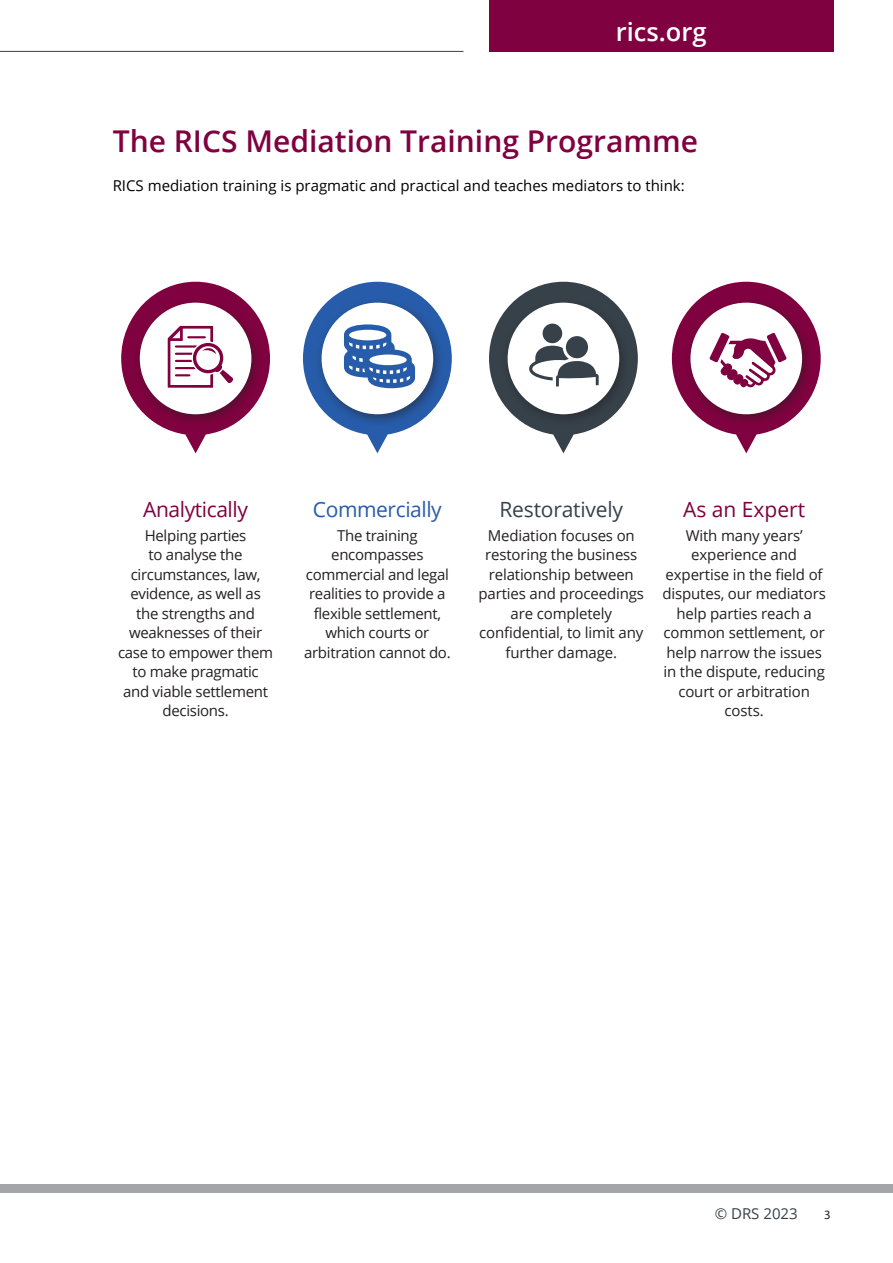
<style>
.page{position:relative;width:893px;height:1263px;background:#fff}
.page>*{position:absolute;margin:0;border:0;box-sizing:border-box;transform-origin:0 0}
.Heading{font:600 30px "Open Sans";color:#80013f}
.Web_address_footer{font:600 25.5px "Open Sans";color:#fff}
.Body_copy{font:21px "Open Sans";letter-spacing:-.01em;color:#36414a}
.Body_copy-2{font:21px "Open Sans";letter-spacing:-.02em;color:#80013f}
.Body_copy-3{font:21px "Open Sans";letter-spacing:-.02em;color:#275caa}
.Body_copy-4{font:21px "Open Sans";color:#80013f}
.Body_copy-5{font:15px/19.5px "Open Sans";letter-spacing:-.01em;color:#231f20;text-align:center}
.Heading-2{font:15px "Open Sans";color:#000}
.Body_bullets{font:15px "Open Sans";color:#36414a}
.t1{font:12.75px "Myriad Pro";color:#231f20}
</style>
<div class="page">
<hr style="left:0;top:51px;width:463px;height:1px;background:#36414a">
<div style="left:489px;top:0;width:344px;height:51px;background:#80013f"></div>
<div style="left:0;top:1184px;width:893px;height:9px;background:#a4a5a9"></div>
<svg style="left:121px;top:282px;width:149px;height:171px"></svg>
<svg style="left:672px;top:282px;width:149px;height:171px"></svg>
<svg style="left:489px;top:282px;width:149px;height:171px"></svg>
<div style="left:543px;top:324px;width:19px;height:19px;background:#36414a;border-radius:50%"></div>
<svg style="left:303px;top:282px;width:149px;height:171px"></svg>
<p class="Web_address_footer" style="left:616px;top:14px;width:92px">rics.org</p>
<p class="Heading" style="left:113px;top:120px;width:587px">The RICS Mediation Training Programme</p>
<p class="Heading-2" style="left:113px;top:175px;width:574px">RICS mediation training is pragmatic and practical and teaches mediators to think:</p>
<p class="Body_copy-2" style="left:143px;top:495px;width:106px">Analytically</p>
<p class="Body_copy-5" style="left:118px;top:525px;width:157px">Helping parties<br>to analyse the circumstances, law, evidence, as well as the strengths and weaknesses of their case to empower them to make pragmatic and viable settlement decisions.</p>
<p class="Body_copy-3" style="left:313px;top:495px;width:130px">Commercially</p>
<p class="Body_copy-5" style="left:304px;top:525px;width:148px">The training encompasses commercial and legal realities to provide a flexible settlement, which courts or arbitration cannot do.</p>
<p class="Body_copy" style="left:499px;top:495px;width:125px">Restoratively</p>
<p class="Body_copy-5" style="left:479px;top:525px;width:167px">Mediation focuses on restoring the business relationship between parties and proceedings are completely confidential, to limit any further damage.</p>
<p class="Body_copy-4" style="left:683px;top:495px;width:124px">As an Expert</p>
<p class="Body_copy-5" style="left:662px;top:525px;width:165px">With many years’ experience and expertise in the field of disputes, our mediators help parties reach a common settlement, or help narrow the issues in the dispute, reducing court or arbitration costs.</p>
<p class="Body_bullets" style="left:715px;top:1203px;width:85px">© DRS 2023</p>
<p class="t1" style="left:824px;top:1207px;width:8px">3</p>
</div>
